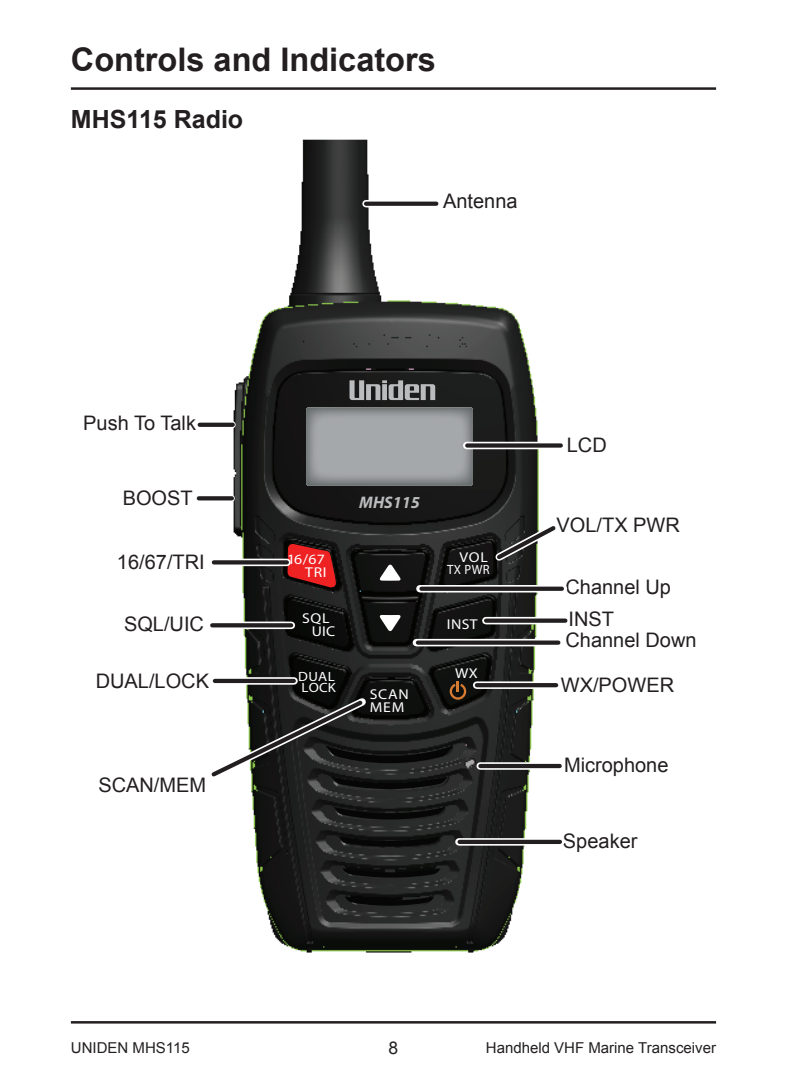
<style>
.page{position:relative;width:787px;height:1092px;background:#fff}
.page>*{position:absolute;margin:0;border:0;box-sizing:border-box;transform-origin:0 0}
.t1{font:700 32.5px "Arial";color:#231f20}
.t2{font:700 25px "Arial";color:#231f20}
.t3{font:20px "Arial";color:#231f20}
.t4{font:17.5px "Arial";color:#231f20}
.t5{font:italic 700 16.75px "Myriad Pro";color:#babcbe}
.t6{font:15px "Arial";color:#231f20}
.t7{font:italic 800 condensed 14.25px/13.5px "Helvetica Neue";letter-spacing:.05em;color:#fff;scale:1.1 1}
.t8{font:italic 800 condensed 13.5px/11.8px "Helvetica Neue";letter-spacing:.025em;color:#fff;scale:1.1 1}
.t9{font:italic 800 condensed 13.5px "Helvetica Neue";letter-spacing:.025em;color:#fff;scale:.95 1}
</style>
<div class="page">
<hr style="left:71px;top:87px;width:645px;height:3px;background:#231f20">
<hr style="left:71px;top:1020px;width:645px;height:3px;background:#231f20">
<img style="left:196px;top:140px;width:372px;height:813px">
<svg style="left:287px;top:543px;width:49px;height:45px;background:#ac1e1f"></svg>
<svg style="left:380px;top:564px;width:20px;height:16px"></svg>
<svg style="left:380px;top:615px;width:20px;height:16px"></svg>
<svg style="left:349px;top:380px;width:86px;height:20px;background:#747677"></svg>
<img style="left:306px;top:407px;width:167px;height:78px">
<svg style="left:342px;top:868px;width:99px;height:9px"></svg>
<svg style="left:345px;top:896px;width:89px;height:9px"></svg>
<svg style="left:338px;top:836px;width:102px;height:10px"></svg>
<svg style="left:334px;top:806px;width:111px;height:13px"></svg>
<div style="left:366px;top:200px;width:70px;height:7px;background:#fff"></div>
<div style="left:366px;top:201px;width:70px;height:5px;background:#231f20"></div>
<svg style="left:467px;top:441px;width:94px;height:8px"></svg>
<svg style="left:467px;top:443px;width:94px;height:4px"></svg>
<div style="left:420px;top:585px;width:143px;height:7px;background:#fff"></div>
<div style="left:421px;top:586px;width:141px;height:5px;background:#231f20"></div>
<svg style="left:459px;top:838px;width:101px;height:7px"></svg>
<div style="left:459px;top:839px;width:101px;height:5px;background:#231f20"></div>
<svg style="left:480px;top:762px;width:80px;height:7px"></svg>
<div style="left:480px;top:763px;width:79px;height:5px;background:#231f20"></div>
<svg style="left:476px;top:681px;width:80px;height:8px"></svg>
<hr style="left:477px;top:683px;width:79px;height:4px;background:#231f20">
<svg style="left:416px;top:639px;width:144px;height:7px"></svg>
<svg style="left:418px;top:640px;width:140px;height:4px"></svg>
<div style="left:486px;top:617px;width:79px;height:7px;background:#514e4f"></div>
<svg style="left:486px;top:618px;width:79px;height:4px"></svg>
<svg style="left:489px;top:518px;width:74px;height:49px"></svg>
<div style="left:200px;top:421px;width:32px;height:7px;background:#fff"></div>
<div style="left:200px;top:422px;width:33px;height:5px;background:#231f20"></div>
<svg style="left:200px;top:494px;width:31px;height:8px"></svg>
<svg style="left:199px;top:496px;width:33px;height:4px"></svg>
<svg style="left:214px;top:558px;width:73px;height:8px"></svg>
<svg style="left:214px;top:560px;width:73px;height:4px"></svg>
<svg style="left:212px;top:621px;width:79px;height:8px"></svg>
<svg style="left:212px;top:623px;width:79px;height:4px"></svg>
<svg style="left:215px;top:677px;width:79px;height:1px"></svg>
<div style="left:215px;top:678px;width:79px;height:5px;background:#231f20"></div>
<svg style="left:202px;top:681px;width:264px;height:108px"></svg>
<h1 class="t1" style="left:71px;top:38px;width:366px">Controls and Indicators</h1>
<p class="t2" style="left:71px;top:103px;width:174px">MHS115 Radio</p>
<p class="t3" style="left:443px;top:188px;width:76px">Antenna</p>
<p class="t3" style="left:83px;top:410px;width:114px">Push To Talk</p>
<p class="t3" style="left:123px;top:484px;width:72px">BOOST</p>
<p class="t3" style="left:117px;top:548px;width:89px">16/67/TRI</p>
<p class="t3" style="left:124px;top:610px;width:82px">SQL/UIC</p>
<p class="t3" style="left:96px;top:668px;width:115px">DUAL/LOCK</p>
<p class="t3" style="left:98px;top:771px;width:109px">SCAN/MEM</p>
<p class="t3" style="left:567px;top:432px;width:41px">LCD</p>
<p class="t5" style="left:359px;top:492px;width:62px">MHS115</p>
<p class="t3" style="left:556px;top:512px;width:125px">VOL/TX PWR</p>
<p class="t7" style="left:287px;top:552px;width:37px;text-align:right">16/67<br>TRI</p>
<p class="t7" style="left:459px;top:549px;width:27px">VOL</p>
<p class="t9" style="left:447px;top:561px;width:46px">TX PWR</p>
<p class="t7" style="left:312px;top:611px;width:23px;text-indent:-10px">SQL<br>UIC</p>
<p class="t8" style="left:298px;top:670px;width:36px">DUAL<br>LOCK</p>
<p class="t7" style="left:369px;top:687px;width:37px">SCAN<br>MEM</p>
<p class="t7" style="left:447px;top:617px;width:29px">INST</p>
<p class="t7" style="left:455px;top:666px;width:22px">WX</p>
<p class="t3" style="left:565px;top:574px;width:107px">Channel Up</p>
<p class="t3" style="left:565px;top:627px;width:133px">Channel Down</p>
<p class="t3" style="left:568px;top:606px;width:47px">INST</p>
<p class="t3" style="left:561px;top:671px;width:115px">WX/POWER</p>
<p class="t3" style="left:564px;top:752px;width:106px">Microphone</p>
<p class="t3" style="left:563px;top:827px;width:76px">Speaker</p>
<p class="t6" style="left:71px;top:1037px;width:120px">UNIDEN MHS115</p>
<p class="t4" style="left:388px;top:1035px;width:11px">8</p>
<p class="t6" style="left:486px;top:1037px;width:232px">Handheld VHF Marine Transceiver</p>
</div>
